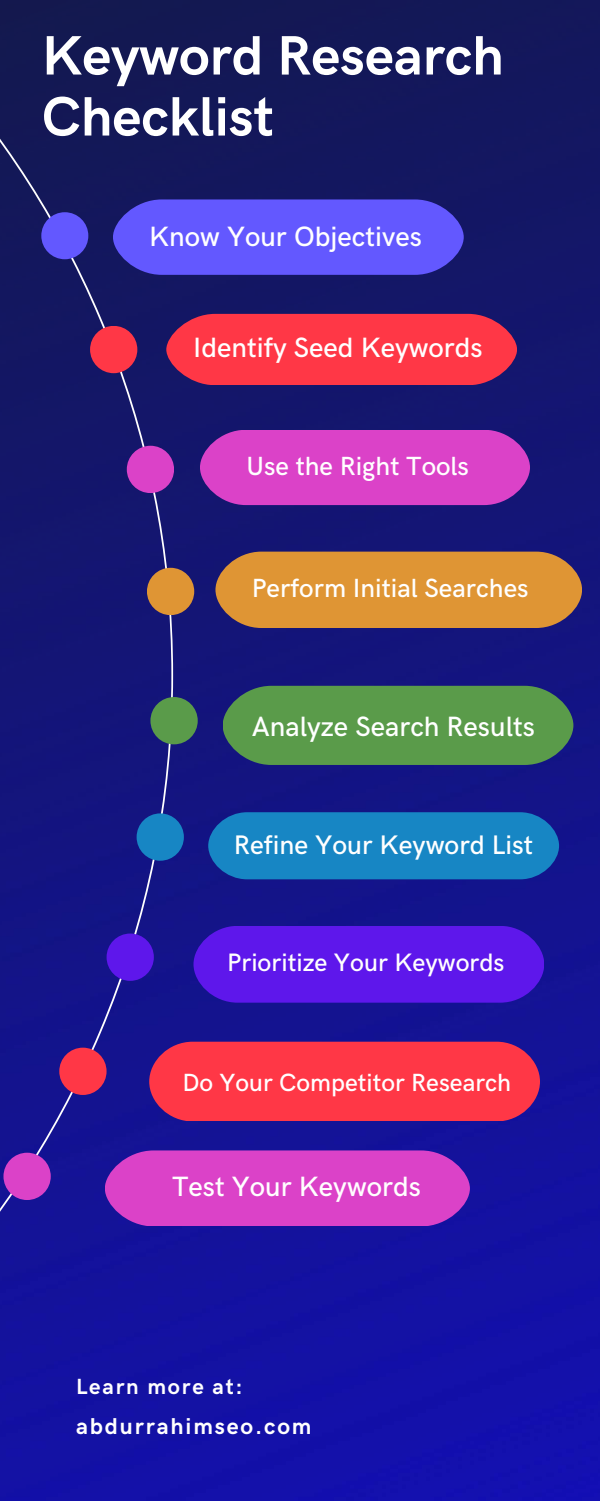
<style>
.page{position:relative;width:600px;height:1501px;background:#fff}
.page>*{position:absolute;margin:0;border:0;box-sizing:border-box;transform-origin:0 0}
.t1{font:700 55.6px/61px "HK Grotesk";color:#fff}
.t2{font:500 28px "HK Grotesk";color:#fff}
.t3{font:500 26.9px "HK Grotesk";color:#fff}
.t4{font:500 26.3px "HK Grotesk";color:#fff}
.t5{font:500 25.3px "HK Grotesk";color:#fff}
.t6{font:500 24.9px "HK Grotesk";color:#fff}
.t7{font:700 23px "HK Grotesk";letter-spacing:.08em;color:#fff}
.t8{font:700 22px "HK Grotesk";letter-spacing:.08em;color:#fff}
</style>
<div class="page">
<img style="left:173px;top:0;width:427px;height:1500px">
<div style="left:173px;top:199px;width:291px;height:75px;background:#6358ff"></div>
<svg style="left:0;top:0;width:173px;height:1500px;background:#15167e"></svg>
<div style="left:90px;top:326px;width:47px;height:47px;background:#ff3746;border-radius:50%"></div>
<div style="left:127px;top:445px;width:47px;height:48px;background:#db42c8;border-radius:50%"></div>
<div style="left:147px;top:567px;width:47px;height:48px;background:#df9534;border-radius:50%"></div>
<div style="left:41px;top:212px;width:47px;height:47px;background:#6358ff;border-radius:50%"></div>
<svg style="left:166px;top:314px;width:351px;height:71px;background:#ee3448"></svg>
<svg style="left:200px;top:429px;width:330px;height:76px;background:#cb3ec1"></svg>
<svg style="left:223px;top:685px;width:350px;height:79px;background:#54914d"></svg>
<div style="left:137px;top:813px;width:47px;height:47px;background:#1786c4;border-radius:50%"></div>
<div style="left:107px;top:933px;width:47px;height:47px;background:#5e17eb;border-radius:50%"></div>
<svg style="left:193px;top:925px;width:351px;height:77px;background:#5816e4"></svg>
<div style="left:149px;top:1041px;width:391px;height:80px;background:#ff3746"></div>
<div style="left:59px;top:1047px;width:48px;height:47px;background:#ff3746;border-radius:50%"></div>
<div style="left:208px;top:812px;width:351px;height:67px;background:#1786c4"></div>
<svg style="left:105px;top:1150px;width:365px;height:75px;background:#cd3ec4"></svg>
<svg style="left:215px;top:551px;width:367px;height:76px;background:#d18c38"></svg>
<div style="left:3px;top:1152px;width:48px;height:47px;background:#db42c8;border-radius:50%"></div>
<div style="left:150px;top:697px;width:48px;height:47px;background:#5a9b4a;border-radius:50%"></div>
<h1 class="t1" style="left:42px;top:27px;width:463px">Keyword Research<br>Checklist</h1>
<p class="t2" style="left:149px;top:221px;width:274px">Know Your Objectives</p>
<p class="t2" style="left:193px;top:332px;width:291px">Identify Seed Keywords</p>
<p class="t4" style="left:247px;top:451px;width:224px">Use the Right Tools</p>
<p class="t4" style="left:252px;top:573px;width:278px">Perform Initial Searches</p>
<p class="t2" style="left:252px;top:710px;width:285px">Analyze Search Results</p>
<p class="t3" style="left:234px;top:830px;width:301px">Refine Your Keyword List</p>
<p class="t5" style="left:227px;top:948px;width:279px">Prioritize Your Keywords</p>
<p class="t6" style="left:182px;top:1067px;width:330px">Do Your Competitor Research</p>
<p class="t2" style="left:172px;top:1170px;width:250px">Test Your Keywords</p>
<p class="t8" style="left:76px;top:1373px;width:168px">Learn more at:</p>
<p class="t7" style="left:76px;top:1412px;width:237px">abdurrahimseo.com</p>
</div>
